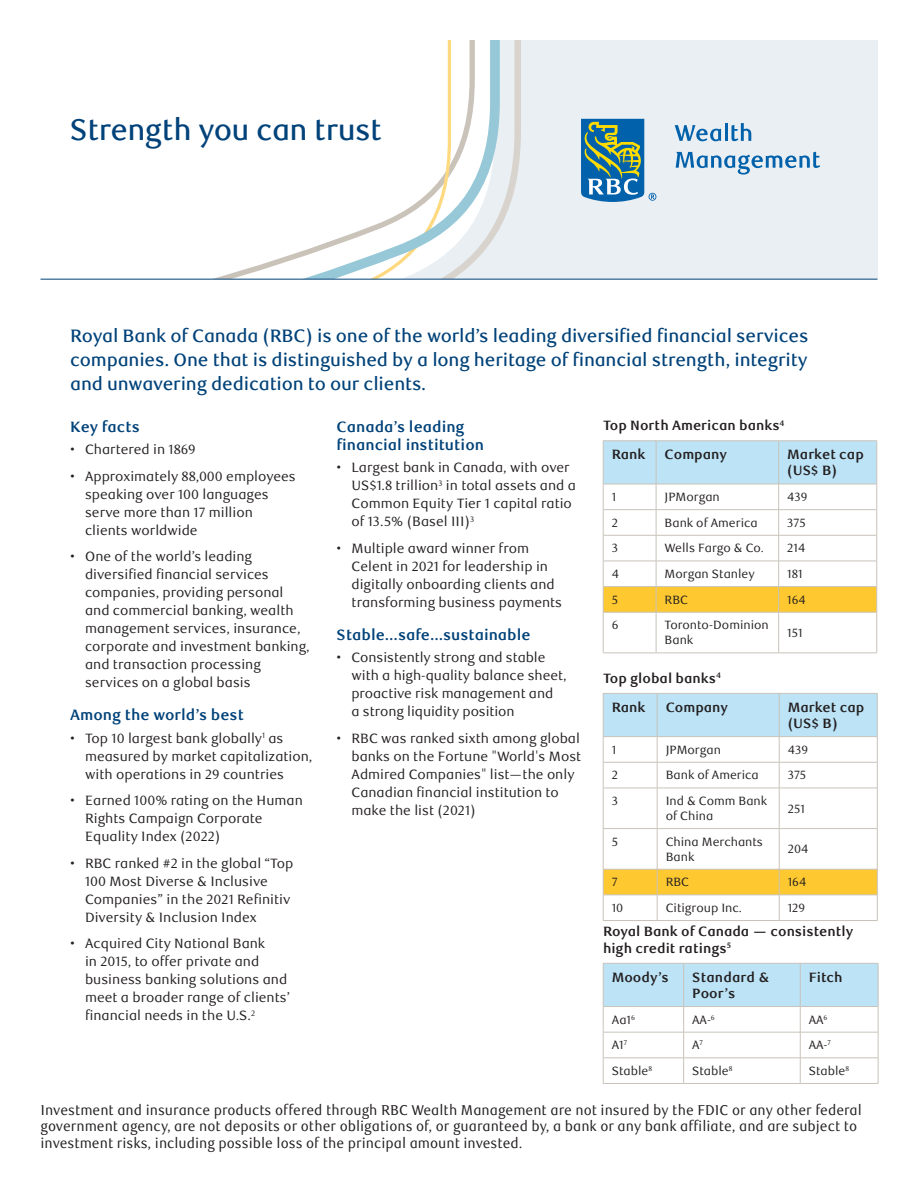
<style>
.page{position:relative;width:918px;height:1188px;background:#fff}
.page>*{position:absolute;margin:0;border:0;box-sizing:border-box;transform-origin:0 0}
.Factsheet_Headline{font:500 30px "RBC Display";color:#004279}
.Factsheet_Intro_Text{font:500 18px/24px "RBC Text";letter-spacing:-.01em;color:#004279;text-align:justify}
.Factsheet_Subtitle_1{font:700 15px/18px "RBC Text";color:#004279}
.t1{font:14.25px/16.5px "RBC Text Cond";color:#231f20}
.t2{font:13.5px/18px "RBC Text";color:#231f20}
.Table_Title{font:700 13.5px/16.5px "RBC Text";color:#231f20}
.Table_Cell_Text{font:12px/15px "RBC Text";color:#231f20}
</style>
<div class="page">
<svg style="left:603px;top:441px;width:275px;height:171px"></svg>
<hr style="left:603px;top:612px;width:1px;height:41px;background:#c9c3ba">
<hr style="left:603px;top:612px;width:53px;height:1px;background:#c9c3ba">
<hr style="left:603px;top:653px;width:53px;height:1px;background:#c9c3ba">
<hr style="left:656px;top:612px;width:1px;height:41px;background:#c9c3ba">
<hr style="left:656px;top:612px;width:123px;height:1px;background:#c9c3ba">
<hr style="left:779px;top:612px;width:98px;height:1px;background:#c9c3ba">
<hr style="left:778px;top:612px;width:1px;height:41px;background:#c9c3ba">
<hr style="left:877px;top:612px;width:1px;height:41px;background:#c9c3ba">
<hr style="left:656px;top:653px;width:123px;height:1px;background:#c9c3ba">
<hr style="left:779px;top:653px;width:98px;height:1px;background:#c9c3ba">
<svg style="left:603px;top:693px;width:275px;height:95px"></svg>
<hr style="left:603px;top:788px;width:1px;height:40px;background:#c9c3ba">
<hr style="left:603px;top:788px;width:54px;height:1px;background:#c9c3ba">
<hr style="left:657px;top:788px;width:1px;height:40px;background:#c9c3ba">
<hr style="left:657px;top:788px;width:122px;height:1px;background:#c9c3ba">
<hr style="left:779px;top:788px;width:98px;height:1px;background:#c9c3ba">
<hr style="left:779px;top:788px;width:1px;height:40px;background:#c9c3ba">
<hr style="left:877px;top:788px;width:1px;height:40px;background:#c9c3ba">
<hr style="left:603px;top:829px;width:1px;height:40px;background:#c9c3ba">
<hr style="left:603px;top:828px;width:54px;height:1px;background:#c9c3ba">
<hr style="left:657px;top:829px;width:1px;height:40px;background:#c9c3ba">
<hr style="left:657px;top:828px;width:122px;height:1px;background:#c9c3ba">
<hr style="left:779px;top:828px;width:98px;height:1px;background:#c9c3ba">
<hr style="left:779px;top:829px;width:1px;height:40px;background:#c9c3ba">
<hr style="left:877px;top:829px;width:1px;height:40px;background:#c9c3ba">
<hr style="left:603px;top:920px;width:54px;height:1px;background:#c9c3ba">
<svg style="left:603px;top:869px;width:275px;height:51px"></svg>
<hr style="left:657px;top:920px;width:122px;height:1px;background:#c9c3ba">
<hr style="left:779px;top:920px;width:98px;height:1px;background:#c9c3ba">
<hr style="left:603px;top:1083px;width:81px;height:1px;background:#c9c3ba">
<svg style="left:603px;top:963px;width:276px;height:120px"></svg>
<hr style="left:684px;top:1083px;width:116px;height:1px;background:#c9c3ba">
<hr style="left:800px;top:1083px;width:78px;height:1px;background:#c9c3ba">
<div style="left:40px;top:40px;width:838px;height:239px;background:#e9eff3"></div>
<svg style="left:500px;top:40px;width:21px;height:239px"></svg>
<svg style="left:40px;top:40px;width:460px;height:239px;background:#f8fafa"></svg>
<svg style="left:581px;top:119px;width:75px;height:83px"></svg>
<svg style="left:675px;top:125px;width:46px;height:16px"></svg>
<hr style="left:725px;top:123px;width:3px;height:18px;background:#0161aa">
<svg style="left:732px;top:123px;width:19px;height:18px"></svg>
<svg style="left:676px;top:152px;width:144px;height:23px"></svg>
<hr style="left:40px;top:279px;width:838px;height:1px;background:#004279">
<p class="Factsheet_Headline" style="left:70px;top:113px;width:313px">Strength you can trust</p>
<p class="Factsheet_Intro_Text" style="left:70px;top:325px;width:740px">Royal Bank of Canada (RBC) is one of the world’s leading diversified financial services companies. One that is distinguished by a long heritage of financial strength, integrity and unwavering dedication to our clients.</p>
<p class="Factsheet_Subtitle_1" style="left:70px;top:418px;width:71px">Key facts</p>
<p class="t2" style="left:70px;top:441px;width:127px">• Chartered in 1869</p>
<p class="t2" style="left:85px;top:467px;width:212px;text-indent:-15px">• Approximately 88,000 employees speaking over 100 languages serve more than 17 million clients worldwide</p>
<p class="t2" style="left:85px;top:548px;width:226px;text-indent:-15px">• One of the world’s leading diversified financial services companies, providing personal and commercial banking, wealth management services, insurance, corporate and investment banking, and transaction processing services on a global basis</p>
<p class="Factsheet_Subtitle_1" style="left:70px;top:707px;width:175px">Among the world’s best</p>
<p class="t2" style="left:85px;top:729px;width:229px;text-indent:-15px">• Top 10 largest bank globally<sup>1</sup> as measured by market capitalization, with operations in 29 countries</p>
<p class="t2" style="left:85px;top:792px;width:219px;text-indent:-15px">• Earned 100% rating on the Human<br>Rights Campaign Corporate<br>Equality Index (2022)</p>
<p class="t2" style="left:85px;top:854px;width:210px;text-indent:-15px">• RBC ranked #2 in the global “Top<br>100 Most Diverse &amp; Inclusive<br>Companies” in the 2021 Refinitiv<br>Diversity &amp; Inclusion Index</p>
<p class="t2" style="left:85px;top:935px;width:207px;text-indent:-15px">• Acquired City National Bank<br>in 2015, to offer private and business banking solutions and meet a broader range of clients’ financial needs in the U.S.<sup>2</sup></p>
<p class="Factsheet_Subtitle_1" style="left:337px;top:418px;width:149px">Canada’s leading financial institution</p>
<p class="t2" style="left:351px;top:459px;width:226px;text-indent:-15px">• Largest bank in Canada, with over<br>US$1.8 trillion<sup>3</sup> in total assets and a<br>Common Equity Tier 1 capital ratio of 13.5% (Basel III)<sup>3</sup></p>
<p class="t2" style="left:351px;top:539px;width:212px;text-indent:-15px">• Multiple award winner from<br>Celent in 2021 for leadership in digitally onboarding clients and transforming business payments</p>
<p class="Factsheet_Subtitle_1" style="left:337px;top:626px;width:196px">Stable…safe…sustainable</p>
<p class="t2" style="left:351px;top:649px;width:217px;text-indent:-15px">• Consistently strong and stable with a high-quality balance sheet, proactive risk management and<br>a strong liquidity position</p>
<p class="t2" style="left:351px;top:729px;width:231px;text-indent:-15px">• RBC was ranked sixth among global banks on the Fortune "World's Most<br>Admired Companies" list—the only<br>Canadian financial institution to make the list (2021)</p>
<p class="Table_Title" style="left:603px;top:418px;width:183px">Top North American banks<sup>4</sup></p>
<p class="Table_Title" style="left:612px;top:446px;width:35px">Rank</p>
<p class="Table_Title" style="left:665px;top:446px;width:64px">Company</p>
<p class="Table_Title" style="left:787px;top:446px;width:78px">Market cap (US$ B)</p>
<p class="Table_Cell_Text" style="left:612px;top:490px;width:6px">1</p>
<p class="Table_Cell_Text" style="left:665px;top:490px;width:57px">JPMorgan</p>
<p class="Table_Cell_Text" style="left:787px;top:490px;width:22px">439</p>
<p class="Table_Cell_Text" style="left:612px;top:515px;width:8px">2</p>
<p class="Table_Cell_Text" style="left:665px;top:515px;width:95px">Bank of America</p>
<p class="Table_Cell_Text" style="left:787px;top:515px;width:20px">375</p>
<p class="Table_Cell_Text" style="left:612px;top:541px;width:8px">3</p>
<p class="Table_Cell_Text" style="left:665px;top:541px;width:101px">Wells Fargo &amp; Co.</p>
<p class="Table_Cell_Text" style="left:787px;top:541px;width:20px">214</p>
<p class="Table_Cell_Text" style="left:612px;top:567px;width:9px">4</p>
<p class="Table_Cell_Text" style="left:665px;top:567px;width:92px">Morgan Stanley</p>
<p class="Table_Cell_Text" style="left:787px;top:567px;width:17px">181</p>
<p class="Table_Cell_Text" style="left:612px;top:592px;width:8px">5</p>
<p class="Table_Cell_Text" style="left:665px;top:592px;width:25px">RBC</p>
<p class="Table_Cell_Text" style="left:787px;top:592px;width:20px">164</p>
<p class="Table_Cell_Text" style="left:612px;top:618px;width:8px">6</p>
<p class="Table_Cell_Text" style="left:665px;top:618px;width:106px">Toronto-Dominion<br>Bank</p>
<p class="Table_Cell_Text" style="left:787px;top:626px;width:17px">151</p>
<p class="Table_Title" style="left:603px;top:670px;width:120px">Top global banks<sup>4</sup></p>
<p class="Table_Title" style="left:612px;top:699px;width:35px">Rank</p>
<p class="Table_Title" style="left:666px;top:699px;width:64px">Company</p>
<p class="Table_Title" style="left:788px;top:699px;width:78px">Market cap (US$ B)</p>
<p class="Table_Cell_Text" style="left:612px;top:742px;width:6px">1</p>
<p class="Table_Cell_Text" style="left:666px;top:742px;width:57px">JPMorgan</p>
<p class="Table_Cell_Text" style="left:788px;top:742px;width:22px">439</p>
<p class="Table_Cell_Text" style="left:612px;top:768px;width:8px">2</p>
<p class="Table_Cell_Text" style="left:666px;top:768px;width:95px">Bank of America</p>
<p class="Table_Cell_Text" style="left:788px;top:768px;width:20px">375</p>
<p class="Table_Cell_Text" style="left:612px;top:794px;width:8px">3</p>
<p class="Table_Cell_Text" style="left:666px;top:794px;width:103px">Ind &amp; Comm Bank of China</p>
<p class="Table_Cell_Text" style="left:788px;top:801px;width:19px">251</p>
<p class="Table_Cell_Text" style="left:612px;top:834px;width:8px">5</p>
<p class="Table_Cell_Text" style="left:666px;top:834px;width:99px">China Merchants<br>Bank</p>
<p class="Table_Cell_Text" style="left:788px;top:842px;width:22px">204</p>
<p class="Table_Cell_Text" style="left:612px;top:875px;width:7px">7</p>
<p class="Table_Cell_Text" style="left:666px;top:875px;width:25px">RBC</p>
<p class="Table_Cell_Text" style="left:788px;top:875px;width:20px">164</p>
<p class="Table_Cell_Text" style="left:612px;top:901px;width:13px">10</p>
<p class="Table_Cell_Text" style="left:666px;top:901px;width:78px">Citigroup Inc.</p>
<p class="Table_Cell_Text" style="left:788px;top:901px;width:19px">129</p>
<p class="Table_Title" style="left:603px;top:924px;width:252px">Royal Bank of Canada — consistently high credit ratings<sup>5</sup></p>
<p class="Table_Title" style="left:612px;top:969px;width:59px">Moody’s</p>
<p class="Table_Title" style="left:692px;top:969px;width:78px">Standard &amp;<br>Poor’s</p>
<p class="Table_Title" style="left:809px;top:969px;width:35px">Fitch</p>
<p class="Table_Cell_Text" style="left:612px;top:1012px;width:25px">Aa1<sup>6</sup></p>
<p class="Table_Cell_Text" style="left:692px;top:1012px;width:24px">AA-<sup>6</sup></p>
<p class="Table_Cell_Text" style="left:809px;top:1012px;width:20px">AA<sup>6</sup></p>
<p class="Table_Cell_Text" style="left:612px;top:1038px;width:17px">A1<sup>7</sup></p>
<p class="Table_Cell_Text" style="left:692px;top:1038px;width:12px">A<sup>7</sup></p>
<p class="Table_Cell_Text" style="left:809px;top:1038px;width:24px">AA-<sup>7</sup></p>
<p class="Table_Cell_Text" style="left:612px;top:1064px;width:42px">Stable<sup>8</sup></p>
<p class="Table_Cell_Text" style="left:692px;top:1064px;width:42px">Stable<sup>8</sup></p>
<p class="Table_Cell_Text" style="left:809px;top:1064px;width:42px">Stable<sup>8</sup></p>
<p class="t1" style="left:40px;top:1102px;width:823px">Investment and insurance products offered through RBC Wealth Management are not insured by the FDIC or any other federal government agency, are not deposits or other obligations of, or guaranteed by, a bank or any bank affiliate, and are subject to investment risks, including possible loss of the principal amount invested.</p>
</div>
